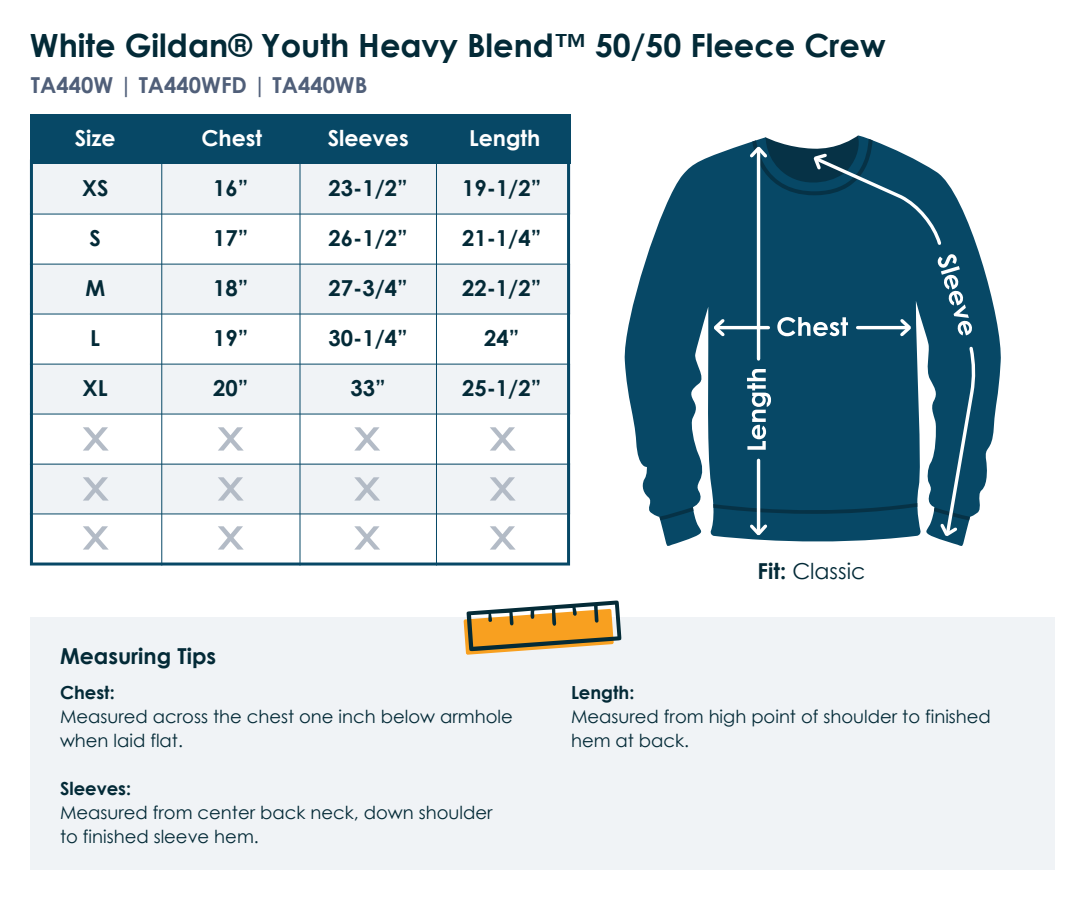
<style>
.page{position:relative;width:1085px;height:900px;background:#fff}
.page>*{position:absolute;margin:0;border:0;box-sizing:border-box;transform-origin:0 0}
.t1{font:700 32px "Century Gothic";color:#032a37}
.t2{font:700 22px "Century Gothic";color:#032a37}
.t3{font:700 22px "Century Gothic";color:#505f79}
.t4{font:700 22px "Century Gothic";color:#fff}
.t5{font:22px "Century Gothic";color:#032a37}
.t6{font:18px/24px "Century Gothic";color:#032a37}
.t7{font:700 18px "Century Gothic";color:#032a37}
.s1{font-weight:700}
</style>
<div class="page">
<div style="left:30px;top:617px;width:1025px;height:253px;background:#f0f3f6"></div>
<svg style="left:464px;top:600px;width:158px;height:55px"></svg>
<svg style="left:624px;top:135px;width:377px;height:411px;fill:#074866"></svg>
<svg style="left:659px;top:507px;width:34px;height:13px"></svg>
<svg style="left:713px;top:503px;width:204px;height:35px"></svg>
<hr style="left:757px;top:460px;width:3px;height:73px;background:#fff">
<hr style="left:757px;top:150px;width:3px;height:209px;background:#fff">
<svg style="left:747px;top:369px;width:24px;height:81px"></svg>
<svg style="left:711px;top:316px;width:17px;height:23px"></svg>
<hr style="left:717px;top:326px;width:51px;height:3px;background:#fff">
<svg style="left:897px;top:316px;width:17px;height:23px"></svg>
<hr style="left:858px;top:326px;width:50px;height:3px;background:#fff">
<svg style="left:777px;top:317px;width:71px;height:19px"></svg>
<svg style="left:938px;top:254px;width:34px;height:81px"></svg>
<svg style="left:934px;top:344px;width:41px;height:195px"></svg>
<svg style="left:747px;top:136px;width:197px;height:111px"></svg>
<div style="left:30px;top:114px;width:540px;height:50px;background:#074866"></div>
<svg style="left:30px;top:164px;width:540px;height:402px;fill:#f0f3f6"></svg>
<svg style="left:218px;top:477px;width:26px;height:24px"></svg>
<svg style="left:354px;top:477px;width:26px;height:24px"></svg>
<svg style="left:490px;top:477px;width:26px;height:24px"></svg>
<svg style="left:218px;top:526px;width:26px;height:24px"></svg>
<svg style="left:354px;top:526px;width:26px;height:24px"></svg>
<svg style="left:490px;top:526px;width:26px;height:24px"></svg>
<svg style="left:83px;top:477px;width:26px;height:24px"></svg>
<svg style="left:83px;top:526px;width:26px;height:24px"></svg>
<svg style="left:218px;top:427px;width:26px;height:24px"></svg>
<svg style="left:354px;top:427px;width:26px;height:24px"></svg>
<svg style="left:490px;top:427px;width:26px;height:24px"></svg>
<svg style="left:83px;top:427px;width:26px;height:24px"></svg>
<h1 class="t1" style="left:30px;top:21px;width:857px">White Gildan® Youth Heavy Blend™ 50/50 Fleece Crew</h1>
<p class="t3" style="left:31px;top:68px;width:338px">TA440W | TA440WFD | TA440WB</p>
<p class="t4" style="left:75px;top:122px;width:42px">Size</p>
<p class="t4" style="left:201px;top:122px;width:62px">Chest</p>
<p class="t4" style="left:328px;top:122px;width:82px">Sleeves</p>
<p class="t4" style="left:469px;top:122px;width:73px">Length</p>
<p class="t2" style="left:82px;top:171px;width:28px">XS</p>
<p class="t2" style="left:213px;top:171px;width:37px">16”</p>
<p class="t2" style="left:329px;top:171px;width:81px">23-1/2”</p>
<p class="t2" style="left:462px;top:171px;width:81px">19-1/2”</p>
<p class="t2" style="left:90px;top:222px;width:13px">S</p>
<p class="t2" style="left:213px;top:222px;width:37px">17”</p>
<p class="t2" style="left:329px;top:222px;width:81px">26-1/2”</p>
<p class="t2" style="left:462px;top:222px;width:81px">21-1/4”</p>
<p class="t2" style="left:85px;top:271px;width:21px">M</p>
<p class="t2" style="left:213px;top:271px;width:37px">18”</p>
<p class="t2" style="left:329px;top:271px;width:81px">27-3/4”</p>
<p class="t2" style="left:462px;top:271px;width:81px">22-1/2”</p>
<p class="t2" style="left:90px;top:321px;width:11px">L</p>
<p class="t2" style="left:213px;top:321px;width:37px">19”</p>
<p class="t2" style="left:329px;top:321px;width:81px">30-1/4”</p>
<p class="t2" style="left:484px;top:321px;width:37px">24”</p>
<p class="t2" style="left:83px;top:371px;width:27px">XL</p>
<p class="t2" style="left:213px;top:371px;width:37px">20”</p>
<p class="t2" style="left:351px;top:371px;width:37px">33”</p>
<p class="t2" style="left:462px;top:371px;width:81px">25-1/2”</p>
<p class="t2" style="left:60px;top:639px;width:158px">Measuring Tips</p>
<p class="t7" style="left:60px;top:679px;width:56px">Chest:</p>
<p class="t6" style="left:60px;top:705px;width:454px">Measured across the chest one inch below armhole when laid flat.</p>
<p class="t7" style="left:60px;top:775px;width:73px">Sleeves:</p>
<p class="t6" style="left:60px;top:801px;width:434px">Measured from center back neck, down shoulder to finished sleeve hem.</p>
<p class="t5" style="left:758px;top:555px;width:109px"><span class="s1">Fit:</span> Classic</p>
<p class="t7" style="left:571px;top:679px;width:65px">Length:</p>
<p class="t6" style="left:571px;top:705px;width:421px">Measured from high point of shoulder to finished hem at back.</p>
</div>
